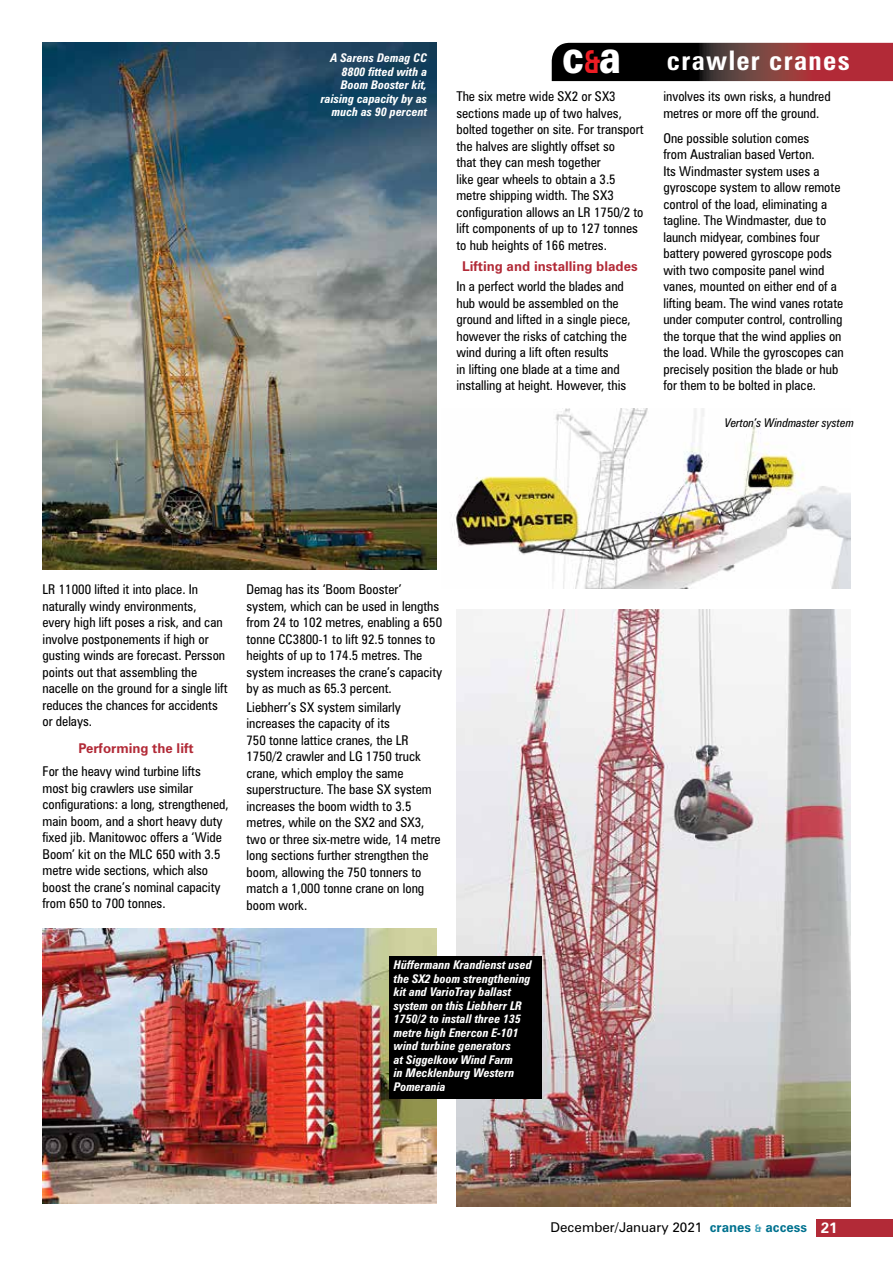
<style>
.page{position:relative;width:893px;height:1263px;background:#fff}
.page>*{position:absolute;margin:0;border:0;box-sizing:border-box;transform-origin:0 0}
.t1{font:700 condensed 27px "Zurich BT";letter-spacing:.05em;color:#fff}
.t2{font:condensed 13.5px/16.5px "Zurich BT";color:#000}
.t3{font:700 13.5px "Zurich BT";color:#b22a37}
.t4{font:13.5px "Zurich BT";color:#000}
.t5{font:italic 700 condensed 12px/13.5px "Zurich BT";color:#fff;text-align:right}
.t6{font:italic condensed 12px "Zurich BT";color:#000}
.s1{font-weight:900;font-stretch:normal;font-size:45.9px}
.s2{font-stretch:normal;font-size:31.65px;color:#ed1d24}
.s3{font-weight:700;color:#00728f}
.s4{font-weight:700;font-size:10.5px;color:#3c9db6}
.s5{font-weight:700;font-size:15px;color:#fff}
</style>
<div class="page">
<img style="left:451px;top:408px;width:399px;height:180px">
<div style="left:816px;top:1220px;width:77px;height:17px;background:#b22a37"></div>
<svg style="left:552px;top:43px;width:341px;height:38px;background:#501f21"></svg>
<img style="left:43px;top:43px;width:394px;height:526px">
<img style="left:457px;top:609px;width:393px;height:597px">
<img style="left:43px;top:928px;width:394px;height:275px">
<div style="left:389px;top:956px;width:153px;height:142px;background:#000"></div>
<p class="t5" style="left:321px;top:51px;width:108px">A Sarens Demag CC<br>8800 fitted with a<br>Boom Booster kit, raising capacity by as much as 90 percent</p>
<h1 class="t1" style="left:562px;top:44px;width:289px"><span class="s1">c</span><span class="s2">&amp;</span><span class="s1">a</span> crawler cranes</h1>
<p class="t2" style="left:456px;top:88px;width:189px">The six metre wide SX2 or SX3 sections made up of two halves, bolted together on site. For transport the halves are slightly offset so<br>that they can mesh together<br>like gear wheels to obtain a 3.5 metre shipping width. The SX3 configuration allows an LR 1750/2 to lift components of up to 127 tonnes to hub heights of 166 metres.</p>
<p class="t3" style="left:462px;top:258px;width:177px">Lifting and installing blades</p>
<p class="t2" style="left:456px;top:278px;width:176px">In a perfect world the blades and hub would be assembled on the ground and lifted in a single piece, however the risks of catching the wind during a lift often results<br>in lifting one blade at a time and installing at height. However, this</p>
<p class="t2" style="left:663px;top:88px;width:169px">involves its own risks, a hundred metres or more off the ground.</p>
<p class="t2" style="left:663px;top:130px;width:182px">One possible solution comes<br>from Australian based Verton.<br>Its Windmaster system uses a gyroscope system to allow remote control of the load, eliminating a tagline. The Windmaster, due to launch midyear, combines four battery powered gyroscope pods with two composite panel wind vanes, mounted on either end of a lifting beam. The wind vanes rotate under computer control, controlling the torque that the wind applies on the load. While the gyroscopes can precisely position the blade or hub for them to be bolted in place.</p>
<p class="t6" style="left:725px;top:415px;width:130px">Verton’s Windmaster system</p>
<p class="t2" style="left:43px;top:581px;width:187px">LR 11000 lifted it into place. In naturally windy environments, every high lift poses a risk, and can involve postponements if high or gusting winds are forecast. Persson points out that assembling the nacelle on the ground for a single lift reduces the chances for accidents or delays.</p>
<p class="t3" style="left:78px;top:740px;width:117px">Performing the lift</p>
<p class="t2" style="left:43px;top:763px;width:188px">For the heavy wind turbine lifts most big crawlers use similar configurations: a long, strengthened, main boom, and a short heavy duty fixed jib. Manitowoc offers a ‘Wide<br>Boom’ kit on the MLC 650 with 3.5 metre wide sections, which also boost the crane’s nominal capacity from 650 to 700 tonnes.</p>
<p class="t2" style="left:246px;top:581px;width:197px">Demag has its ‘Boom Booster’ system, which can be used in lengths from 24 to 102 metres, enabling a 650 tonne CC3800-1 to lift 92.5 tonnes to heights of up to 174.5 metres. The system increases the crane’s capacity by as much as 65.3 percent.</p>
<p class="t2" style="left:246px;top:699px;width:196px">Liebherr’s SX system similarly increases the capacity of its<br>750 tonne lattice cranes, the LR<br>1750/2 crawler and LG 1750 truck crane, which employ the same superstructure. The base SX system increases the boom width to 3.5 metres, while on the SX2 and SX3, two or three six-metre wide, 14 metre long sections further strengthen the boom, allowing the 750 tonners to match a 1,000 tonne crane on long boom work.</p>
<p class="t5" style="left:394px;top:958px;width:139px;text-align:left">Hüffermann Krandienst used the SX2 boom strengthening kit and VarioTray ballast system on this Liebherr LR<br>1750/2 to install three 135 metre high Enercon E-101 wind turbine generators<br>at Siggelkow Wind Farm<br>in Mecklenburg Western<br>Pomerania</p>
<p class="t4" style="left:550px;top:1219px;width:288px">December/January 2021 <span class="s3">cranes</span> <span class="s4">&amp;</span> <span class="s3">access</span> <span class="s5">21</span></p>
</div>
